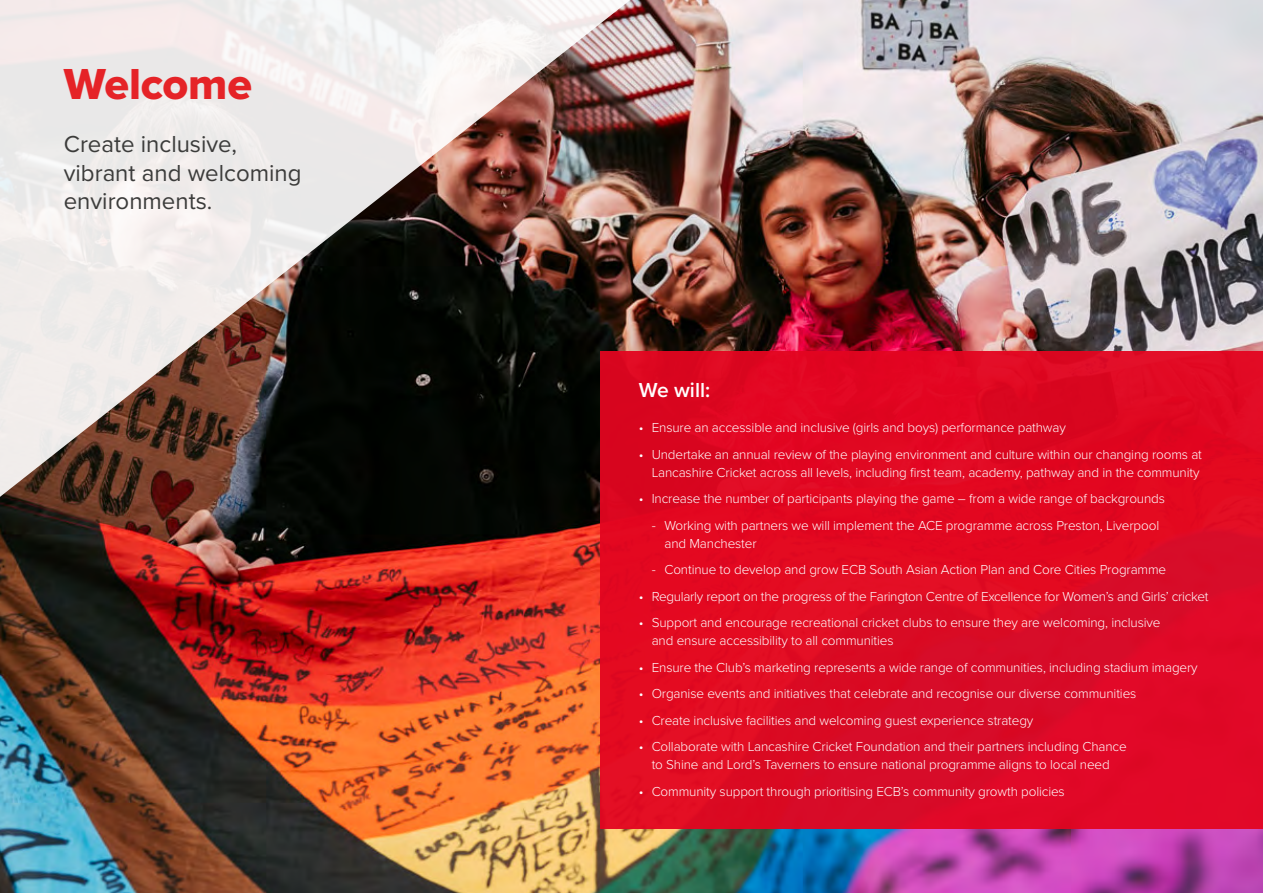
<style>
.page{position:relative;width:1263px;height:893px;background:#fff}
.page>*{position:absolute;margin:0;border:0;box-sizing:border-box;transform-origin:0 0}
.t1{font:45px "Proxima Nova Extrabld";letter-spacing:-.005em;color:#e52327}
.t2{font:24px/28.5px "Proxima Nova";color:#3c3c3b}
.t3{font:600 21px "Proxima Nova";color:#fff}
.t4{font:300 13.5px/18px "Proxima Nova";letter-spacing:-.01em;color:#fff}
</style>
<div class="page">
<img style="left:0;top:0;width:1263px;height:893px">
<img style="left:0;top:0;width:645px;height:506px">
<div style="left:601px;top:352px;width:662px;height:477px;background:#e30520"></div>
<h1 class="t1" style="left:64px;top:51px;width:190px">Welcome</h1>
<h2 class="t2" style="left:64px;top:129px;width:239px">Create inclusive, vibrant and welcoming environments.</h2>
<h3 class="t3" style="left:639px;top:375px;width:73px">We will:</h3>
<p class="t4" style="left:639px;top:418px;width:428px">• Ensure an accessible and inclusive (girls and boys) performance pathway</p>
<p class="t4" style="left:639px;top:445px;width:564px;text-align:right">• Undertake an annual review of the playing environment and culture within our changing rooms at<br>Lancashire Cricket across all levels, including first team, academy, pathway and in the community</p>
<p class="t4" style="left:639px;top:489px;width:528px">• Increase the number of participants playing the game – from a wide range of backgrounds</p>
<p class="t4" style="left:664px;top:516px;width:496px;text-indent:-13px">- Working with partners we will implement the ACE programme across Preston, Liverpool and Manchester</p>
<p class="t4" style="left:652px;top:560px;width:516px">- Continue to develop and grow ECB South Asian Action Plan and Core Cities Programme</p>
<p class="t4" style="left:639px;top:587px;width:571px">• Regularly report on the progress of the Farington Centre of Excellence for Women’s and Girls’ cricket</p>
<p class="t4" style="left:652px;top:613px;width:510px;text-indent:-13px">• Support and encourage recreational cricket clubs to ensure they are welcoming, inclusive and ensure accessibility to all communities</p>
<p class="t4" style="left:639px;top:658px;width:560px">• Ensure the Club’s marketing represents a wide range of communities, including stadium imagery</p>
<p class="t4" style="left:639px;top:684px;width:499px">• Organise events and initiatives that celebrate and recognise our diverse communities</p>
<p class="t4" style="left:639px;top:711px;width:396px">• Create inclusive facilities and welcoming guest experience strategy</p>
<p class="t4" style="left:639px;top:737px;width:489px;text-align:center">• Collaborate with Lancashire Cricket Foundation and their partners including Chance to Shine and Lord’s Taverners to ensure national programme aligns to local need</p>
<p class="t4" style="left:639px;top:782px;width:427px">• Community support through prioritising ECB’s community growth policies</p>
</div>
